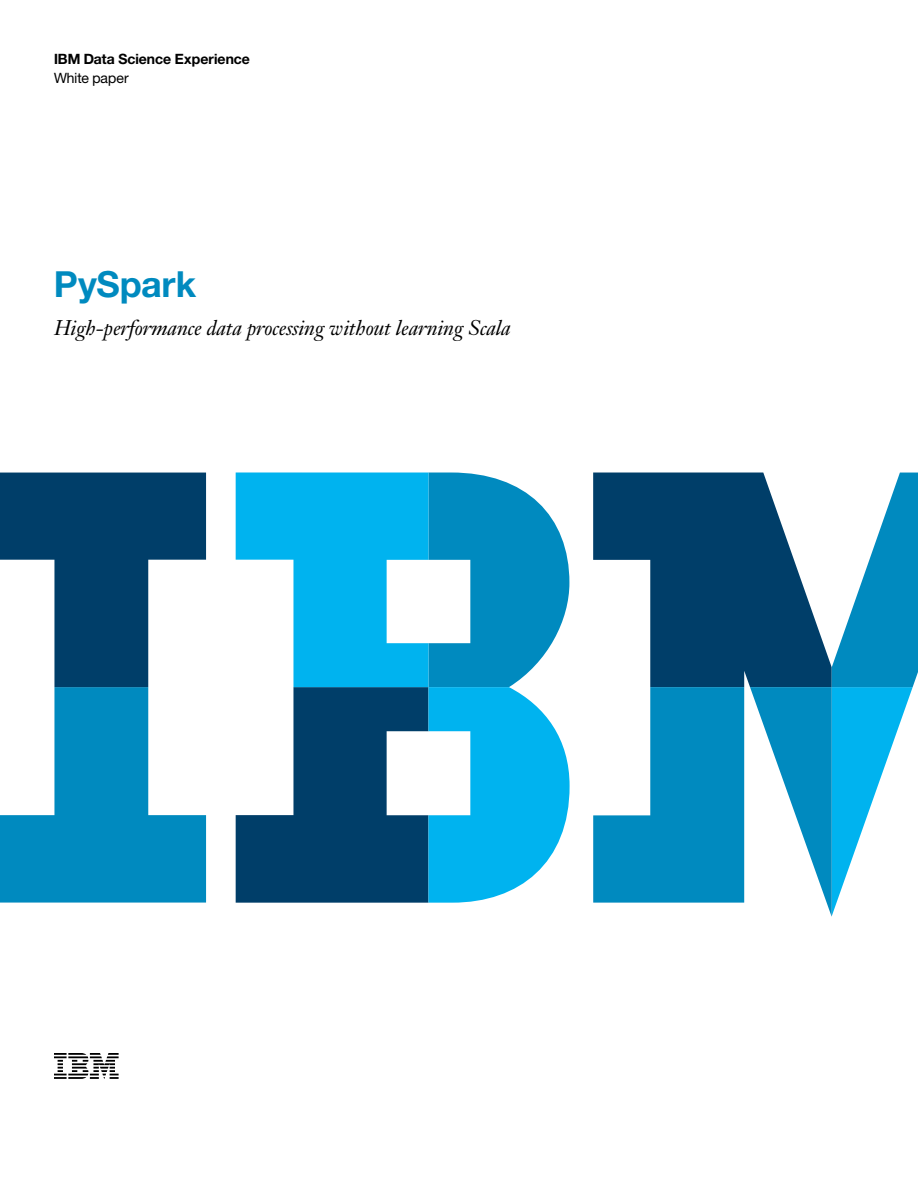
<style>
.page{position:relative;width:918px;height:1188px;background:#fff}
.page>*{position:absolute;margin:0;border:0;box-sizing:border-box;transform-origin:0 0}
._1A_title__color{font:36px "Helv Neue Boldfor IBM";letter-spacing:.01em;color:#008abf}
._1B_subtitle{font:italic 21px "Janson Text LT Pro";letter-spacing:-.01em;color:#000}
.t1{font:14.25px "Helv Neue Boldfor IBM";color:#000}
.t2{font:14.25px "Helv Neue Romanfor IBM";color:#000}
</style>
<div class="page">
<svg style="left:0;top:687px;width:206px;height:216px;fill:#008abf"></svg>
<svg style="left:593px;top:473px;width:239px;height:214px;fill:#003e69"></svg>
<svg style="left:0;top:473px;width:206px;height:214px;fill:#003e69"></svg>
<svg style="left:593px;top:687px;width:239px;height:229px;fill:#008abf"></svg>
<svg style="left:832px;top:473px;width:86px;height:442px"></svg>
<svg style="left:236px;top:473px;width:334px;height:430px"></svg>
<svg style="left:54px;top:1053px;width:65px;height:26px"></svg>
<p class="t1" style="left:54px;top:50px;width:198px">IBM Data Science Experience</p>
<p class="t2" style="left:54px;top:69px;width:76px">White paper</p>
<h1 class="_1A_title__color" style="left:54px;top:262px;width:144px">PySpark</h1>
<h2 class="_1B_subtitle" style="left:54px;top:314px;width:458px">High-performance data processing without learning Scala</h2>
</div>
